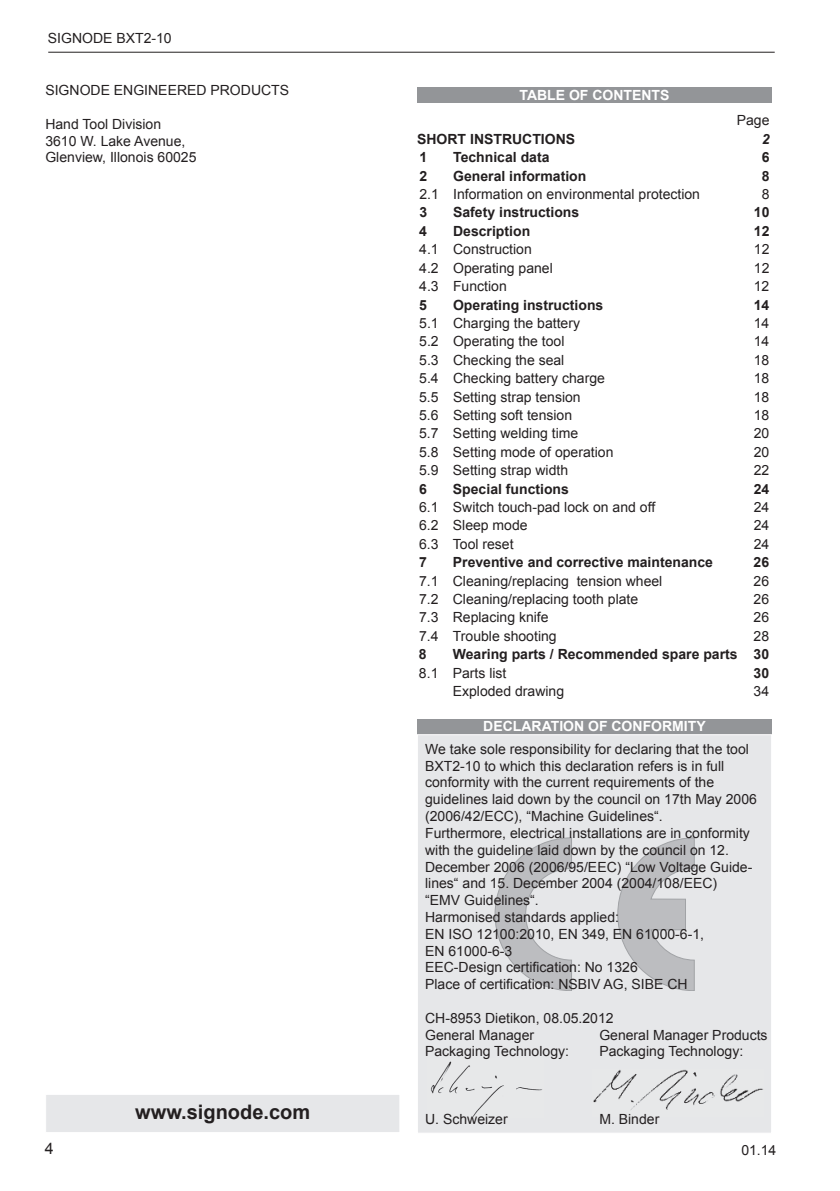
<style>
.page{position:relative;width:840px;height:1191px;background:#fff}
.page>*{position:absolute;margin:0;border:0;box-sizing:border-box;transform-origin:0 0}
.t1{font:700 20px "Arial";color:#231f20}
.t2{font:16px "Arial";color:#231f20}
.t3{font:14px/16.8px "Arial";color:#231f20}
.t4{font:700 14px "Arial";color:#231f20}
.t5{font:700 14px "Arial";color:#fff}
.t6{font:italic 700 14px "Arial";color:#231f20}
</style>
<div class="page">
<hr style="left:48px;top:52px;width:726px;height:1px;background:#231f20">
<div style="left:417px;top:87px;width:354px;height:15px;background:#939598"></div>
<div style="left:45px;top:1094px;width:355px;height:38px;background:#e6e7e9;border:1px solid #fff"></div>
<div style="left:417px;top:719px;width:354px;height:15px;background:#939598"></div>
<div style="left:417px;top:734px;width:354px;height:399px;background:#e6e7e9;border:1px solid #fff"></div>
<img style="left:593px;top:1069px;width:170px;height:48px">
<svg style="left:494px;top:837px;width:77px;height:153px"></svg>
<svg style="left:617px;top:837px;width:77px;height:153px"></svg>
<img style="left:431px;top:1061px;width:111px;height:56px">
<p class="t3" style="left:48px;top:30px;width:125px">SIGNODE BXT2-10</p>
<p class="t3" style="left:45px;top:82px;width:245px">SIGNODE ENGINEERED PRODUCTS</p>
<p class="t3" style="left:45px;top:116px;width:152px">Hand Tool Division<br>3610 W. Lake Avenue,<br>Glenview, Illonois 60025</p>
<h1 class="t1" style="left:135px;top:1098px;width:176px">www.signode.com</h1>
<p class="t5" style="left:519px;top:85px;width:151px">TABLE OF CONTENTS</p>
<p class="t3" style="left:736px;top:112px;width:34px">Page</p>
<p class="t4" style="left:417px;top:130px;width:159px">SHORT INSTRUCTIONS</p>
<p class="t6" style="left:761px;top:130px;width:9px">2</p>
<p class="t4" style="left:419px;top:148px;width:9px">1</p>
<p class="t4" style="left:453px;top:148px;width:98px">Technical data</p>
<p class="t4" style="left:761px;top:148px;width:9px">6</p>
<p class="t4" style="left:419px;top:166px;width:9px">2</p>
<p class="t4" style="left:453px;top:166px;width:135px">General information</p>
<p class="t4" style="left:761px;top:166px;width:9px">8</p>
<p class="t3" style="left:419px;top:186px;width:282px">2.1 Information on environmental protection</p>
<p class="t3" style="left:761px;top:186px;width:9px">8</p>
<p class="t4" style="left:419px;top:203px;width:9px">3</p>
<p class="t4" style="left:453px;top:203px;width:128px">Safety instructions</p>
<p class="t4" style="left:753px;top:203px;width:17px">10</p>
<p class="t4" style="left:419px;top:222px;width:9px">4</p>
<p class="t4" style="left:453px;top:222px;width:79px">Description</p>
<p class="t4" style="left:753px;top:222px;width:17px">12</p>
<p class="t3" style="left:419px;top:241px;width:114px">4.1 Construction</p>
<p class="t3" style="left:753px;top:241px;width:17px">12</p>
<p class="t3" style="left:419px;top:259px;width:135px">4.2 Operating panel</p>
<p class="t3" style="left:753px;top:259px;width:17px">12</p>
<p class="t3" style="left:419px;top:278px;width:89px">4.3 Function</p>
<p class="t3" style="left:753px;top:278px;width:17px">12</p>
<p class="t4" style="left:419px;top:295px;width:9px">5</p>
<p class="t4" style="left:453px;top:295px;width:152px">Operating instructions</p>
<p class="t4" style="left:753px;top:295px;width:17px">14</p>
<p class="t3" style="left:419px;top:315px;width:162px">5.1 Charging the battery</p>
<p class="t3" style="left:753px;top:315px;width:17px">14</p>
<p class="t3" style="left:419px;top:333px;width:147px">5.2 Operating the tool</p>
<p class="t3" style="left:753px;top:333px;width:17px">14</p>
<p class="t3" style="left:419px;top:351px;width:147px">5.3 Checking the seal</p>
<p class="t3" style="left:753px;top:351px;width:17px">18</p>
<p class="t3" style="left:419px;top:370px;width:187px">5.4 Checking battery charge</p>
<p class="t3" style="left:753px;top:370px;width:17px">18</p>
<p class="t3" style="left:419px;top:388px;width:163px">5.5 Setting strap tension</p>
<p class="t3" style="left:753px;top:388px;width:17px">18</p>
<p class="t3" style="left:419px;top:407px;width:154px">5.6 Setting soft tension</p>
<p class="t3" style="left:753px;top:407px;width:17px">18</p>
<p class="t3" style="left:419px;top:425px;width:161px">5.7 Setting welding time</p>
<p class="t3" style="left:753px;top:425px;width:17px">20</p>
<p class="t3" style="left:419px;top:443px;width:196px">5.8 Setting mode of operation</p>
<p class="t3" style="left:753px;top:443px;width:17px">20</p>
<p class="t3" style="left:419px;top:462px;width:150px">5.9 Setting strap width</p>
<p class="t3" style="left:753px;top:462px;width:17px">22</p>
<p class="t4" style="left:419px;top:479px;width:9px">6</p>
<p class="t4" style="left:452px;top:479px;width:117px">Special functions</p>
<p class="t4" style="left:753px;top:479px;width:17px">24</p>
<p class="t3" style="left:419px;top:499px;width:237px">6.1 Switch touch-pad lock on and off</p>
<p class="t3" style="left:753px;top:499px;width:17px">24</p>
<p class="t3" style="left:419px;top:517px;width:110px">6.2 Sleep mode</p>
<p class="t3" style="left:753px;top:517px;width:17px">24</p>
<p class="t3" style="left:419px;top:535px;width:96px">6.3 Tool reset</p>
<p class="t3" style="left:753px;top:535px;width:17px">24</p>
<p class="t4" style="left:419px;top:553px;width:9px">7</p>
<p class="t4" style="left:452px;top:553px;width:261px">Preventive and corrective maintenance</p>
<p class="t4" style="left:753px;top:553px;width:17px">26</p>
<p class="t3" style="left:419px;top:572px;width:245px">7.1 Cleaning/replacing tension wheel</p>
<p class="t3" style="left:753px;top:572px;width:17px">26</p>
<p class="t3" style="left:419px;top:591px;width:220px">7.2 Cleaning/replacing tooth plate</p>
<p class="t3" style="left:753px;top:591px;width:17px">26</p>
<p class="t3" style="left:419px;top:609px;width:131px">7.3 Replacing knife</p>
<p class="t3" style="left:753px;top:609px;width:17px">26</p>
<p class="t3" style="left:419px;top:627px;width:139px">7.4 Trouble shooting</p>
<p class="t3" style="left:753px;top:627px;width:17px">28</p>
<p class="t4" style="left:419px;top:645px;width:9px">8</p>
<p class="t4" style="left:452px;top:645px;width:317px">Wearing parts / Recommended spare parts 30</p>
<p class="t3" style="left:419px;top:664px;width:89px">8.1 Parts list</p>
<p class="t4" style="left:753px;top:663px;width:17px">30</p>
<p class="t3" style="left:452px;top:683px;width:113px">Exploded drawing</p>
<p class="t3" style="left:753px;top:683px;width:17px">34</p>
<p class="t5" style="left:483px;top:717px;width:224px">DECLARATION OF CONFORMITY</p>
<p class="t3" style="left:425px;top:740px;width:333px">We take sole responsibility for declaring that the tool BXT2-10 to which this declaration refers is in full conformity with the current requirements of the guidelines laid down by the council on 17th May 2006 (2006/42/ECC), “Machine Guidelines“.<br>Furthermore, electrical installations are in conformity with the guideline laid down by the council on 12.<br>December 2006 (2006/95/EEC) “Low Voltage Guide&shy;lines“ and 15. December 2004 (2004/108/EEC)<br>“EMV Guidelines“.<br>Harmonised standards applied:<br>EN ISO 12100:2010, EN 349, EN 61000-6-1,<br>EN 61000-6-3<br>EEC-Design certification: No 1326<br>Place of certification: NSBIV AG, SIBE CH</p>
<p class="t3" style="left:425px;top:1009px;width:190px">CH-8953 Dietikon, 08.05.2012<br>General Manager</p>
<p class="t3" style="left:599px;top:1026px;width:170px">General Manager Products</p>
<p class="t3" style="left:425px;top:1043px;width:145px">Packaging Technology:</p>
<p class="t3" style="left:599px;top:1043px;width:145px">Packaging Technology:</p>
<p class="t3" style="left:425px;top:1110px;width:84px">U. Schweizer</p>
<p class="t3" style="left:599px;top:1110px;width:61px">M. Binder</p>
<p class="t2" style="left:45px;top:1138px;width:10px">4</p>
<p class="t3" style="left:741px;top:1141px;width:37px">01.14</p>
</div>
